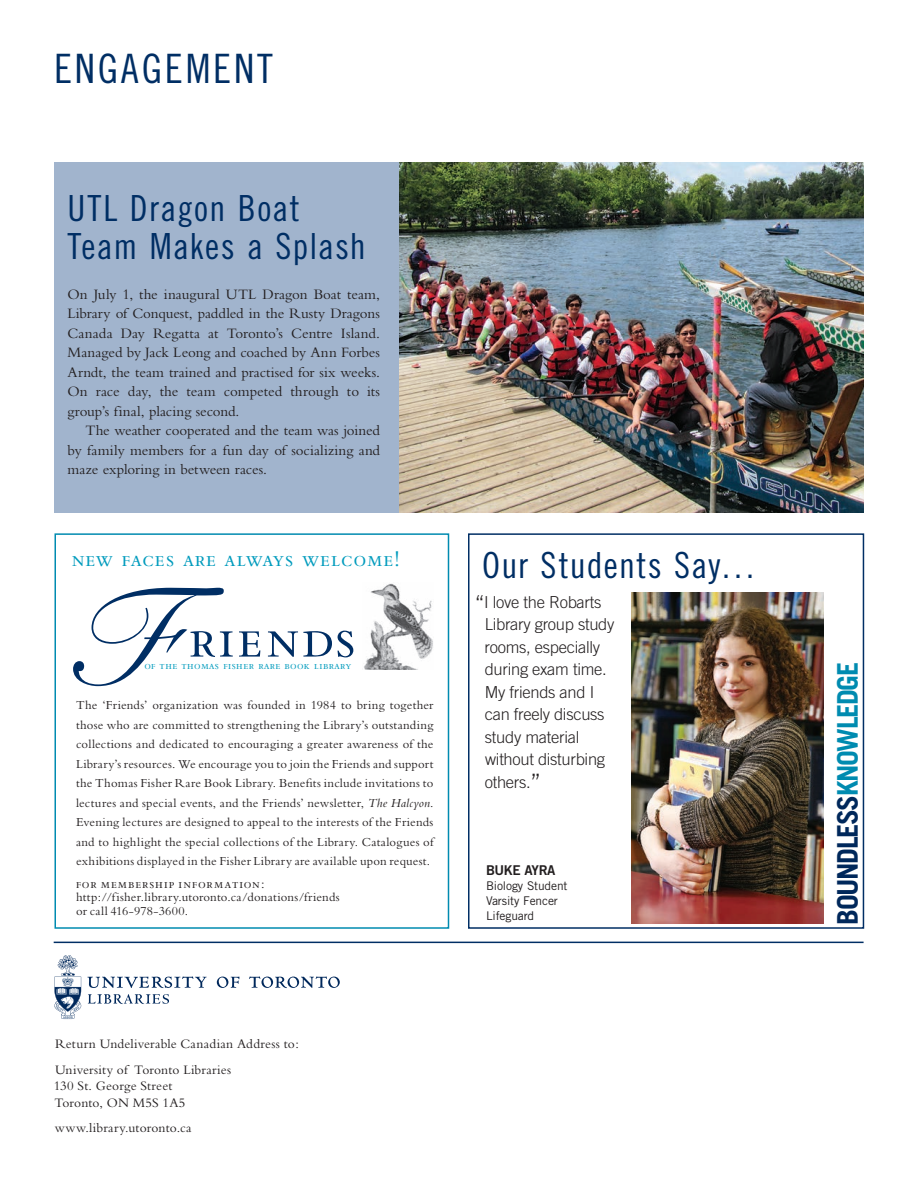
<style>
.page{position:relative;width:918px;height:1188px;background:#fff}
.page>*{position:absolute;margin:0;border:0;box-sizing:border-box;transform-origin:0 0}
.t1{font:142.2px "Snell Roundhand LT Std Scr";color:#002e64}
.t2{font:57.75px "Bembo Expert";letter-spacing:.04em;color:#002e64}
.t3{font:40.5px "Trade Gothic LT Std Cn 18";letter-spacing:.07em;color:#002e64}
.t4{font:36px/39px "Trade Gothic LT Std Cn 18";letter-spacing:.035em;color:#002e64}
.t5{font:700 28.5px "Trade Gothic LT Std";letter-spacing:-.05em;color:#00285b}
.t6{font:22.65px "Bembo SC";letter-spacing:.03em;color:#009bbd}
.t7{font:300 16.5px/22.5px "Trade Gothic LT Std";letter-spacing:-.015em;color:#231f20}
.t8{font:15px/19.5px "Bembo";color:#231f20;text-align:justify}
.t9{font:13.5px/25.5px "Bembo";letter-spacing:.015em;color:#231f20}
.t10{font:13.5px "Bembo SC";letter-spacing:.08em;color:#231f20}
.t11{font:13.5px "Trade Gothic LT Std Bd 2";letter-spacing:-.03em;color:#231f20}
.t12{font:12.75px/19.5px "Bembo";letter-spacing:.015em;color:#231f20;text-align:justify}
.t13{font:12px/15px "Trade Gothic LT Std";letter-spacing:-.01em;color:#231f20}
.t14{font:11.4px "Bembo SC";letter-spacing:.03em;color:#009bbd}
.s1{font-style:italic}
.s2{font-size:21.75px}
.s3{font-size:24px}
.s4{color:#008bb0}
</style>
<div class="page">
<img style="left:632px;top:592px;width:192px;height:332px">
<div style="left:54px;top:162px;width:810px;height:351px;background:#a1b4cd"></div>
<hr style="left:54px;top:942px;width:810px;height:1px;background:#002e64">
<svg style="left:54px;top:955px;width:286px;height:64px"></svg>
<div style="left:468px;top:533px;width:396px;height:396px;border:2px solid #002e64"></div>
<img style="left:364px;top:583px;width:69px;height:86px">
<div style="left:54px;top:533px;width:395px;height:396px;border:2px solid #008bb0"></div>
<img style="left:400px;top:162px;width:464px;height:351px">
<h3 class="t3" style="left:54px;top:45px;width:220px">ENGAGEMENT</h3>
<h3 class="t4" style="left:68px;top:188px;width:300px">UTL Dragon Boat<br>Team Makes a Splash</h3>
<p class="t8" style="left:68px;top:284px;width:314px">On July 1, the inaugural UTL Dragon Boat team, Library of Conquest, paddled in the Rusty Dragons Canada Day Regatta at Toronto’s Centre Island.<br>Managed by Jack Leong and coached by Ann Forbes Arndt, the team trained and practised for six weeks.<br>On race day, the team competed through to its group’s final, placing second.</p>
<p class="t8" style="left:68px;top:420px;width:314px;text-indent:18px">The weather cooperated and the team was joined by family members for a fun day of socializing and maze exploring in between races.</p>
<h3 class="t6" style="left:72px;top:547px;width:330px">new faces are always welcome!</h3>
<h1 class="t1" style="left:64px;top:558px;width:112px">F</h1>
<h2 class="t2" style="left:189px;top:613px;width:168px">riends</h2>
<p class="t14" style="left:144px;top:659px;width:209px">of the thomas fisher rare book library</p>
<p class="t12" style="left:76px;top:695px;width:359px">The ‘Friends’ organization was founded in 1984 to bring together those who are committed to strengthening the Library’s outstanding collections and dedicated to encouraging a greater awareness of the Library’s resources. We encourage you to join the Friends and support the Thomas Fisher Rare Book Library. Benefits include invitations to lectures and special events, and the Friends’ newsletter, <span class="s1">The Halcyon</span>.<br>Evening lectures are designed to appeal to the interests of the Friends and to highlight the special collections of the Library. Catalogues of exhibitions displayed in the Fisher Library are available upon request.</p>
<p class="t10" style="left:76px;top:876px;width:190px">for membership information:</p>
<p class="t12" style="left:76px;top:890px;width:265px;line-height:13.5px">http://fisher.library.utoronto.ca/donations/friends or call 416-978-3600.</p>
<h3 class="t4" style="left:482px;top:545px;width:275px">Our Students Say…</h3>
<p class="t7" style="left:485px;top:591px;width:131px;text-indent:-10px"><span class="s2">“</span>I love the Robarts<br>Library group study rooms, especially during exam time.<br>My friends and I can freely discuss study material without disturbing others.<span class="s3">”</span></p>
<p class="t11" style="left:486px;top:862px;width:71px">BUKE AYRA</p>
<p class="t13" style="left:486px;top:878px;width:83px">Biology Student<br>Varsity Fencer<br>Lifeguard</p>
<p class="t9" style="left:55px;top:1031px;width:245px">Return Undeliverable Canadian Address to:<br>University of Toronto Libraries</p>
<p class="t9" style="left:54px;top:1078px;width:133px;line-height:16.5px">130 St. George Street<br>Toronto, ON M5S 1A5</p>
<p class="t9" style="left:55px;top:1115px;width:138px">www.library.utoronto.ca</p>
<h3 class="t5" style="left:830px;top:925px;width:264px;rotate:-90deg">BOUNDLESS<span class="s4">KNOWLEDGE</span></h3>
</div>
